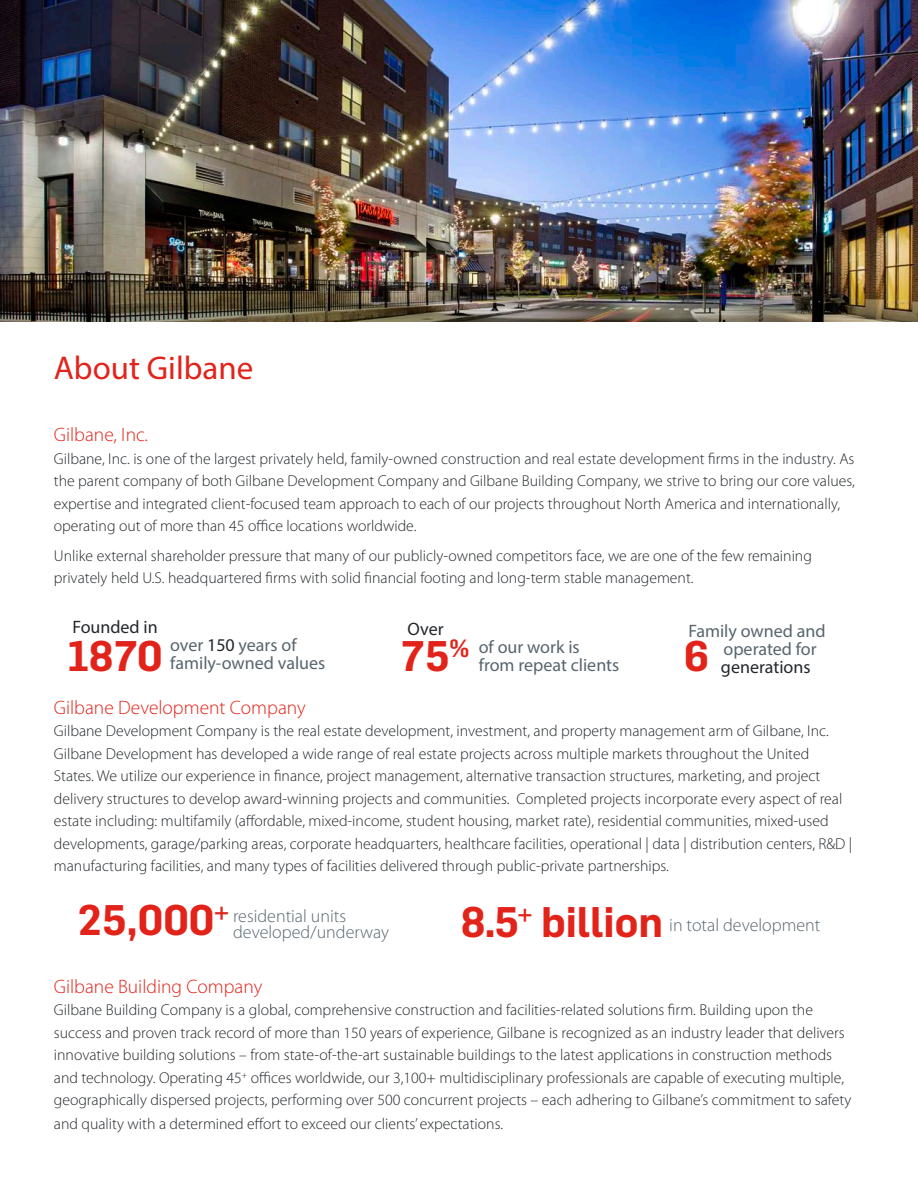
<style>
.page{position:relative;width:918px;height:1188px;background:#fff}
.page>*{position:absolute;margin:0;border:0;box-sizing:border-box;transform-origin:0 0}
.t1{font:600 42px "Flama";color:#e2231a}
.t2{font:33px "Myriad Pro";color:#e2231a}
.t3{font:600 24.45px "Flama";color:#e2231a}
.Brochure-Interior_Bo{font:300 19.5px "Myriad Pro";color:#e2231a}
.Brochure-Interior_Su{font:300 19.5px "Myriad Pro";color:#e2231a}
.t4{font:18px/18px "Myriad Pro";color:#58656e}
.Body_standard{font:300 18px/15.8px "Myriad Pro";color:#58656e}
.t5{font:18px "Myriad Pro";color:#23272b}
.Brochure-Interior_Bo-2{font:300 15.75px/22.5px "Myriad Pro";color:#23272b}
.s1{color:#23272b}
</style>
<div class="page">
<img style="left:0;top:0;width:918px;height:321px">
<p class="t2" style="left:54px;top:348px;width:201px">About Gilbane</p>
<p class="Brochure-Interior_Su" style="left:54px;top:423px;width:96px">Gilbane, Inc.</p>
<p class="Brochure-Interior_Bo-2" style="left:54px;top:447px;width:803px">Gilbane, Inc. is one of the largest privately held, family-owned construction and real estate development firms in the industry. As the parent company of both Gilbane Development Company and Gilbane Building Company, we strive to bring our core values, expertise and integrated client-focused team approach to each of our projects throughout North America and internationally, operating out of more than 45 office locations worldwide.</p>
<p class="Brochure-Interior_Bo-2" style="left:54px;top:544px;width:760px">Unlike external shareholder pressure that many of our publicly-owned competitors face, we are one of the few remaining privately held U.S. headquartered firms with solid financial footing and long-term stable management.</p>
<p class="t5" style="left:72px;top:615px;width:87px">Founded in</p>
<p class="t1" style="left:68px;top:624px;width:97px">1870</p>
<p class="t4" style="left:170px;top:636px;width:157px">over <span class="s1">150</span> years of family-owned values</p>
<p class="t5" style="left:408px;top:618px;width:38px">Over</p>
<p class="t4" style="left:688px;top:621px;width:139px">Family owned and</p>
<p class="t4" style="left:724px;top:639px;width:95px">operated for</p>
<p class="t3" style="left:449px;top:630px;width:21px">%</p>
<p class="t4" style="left:479px;top:637px;width:142px">of our work is from repeat clients</p>
<p class="t1" style="left:401px;top:624px;width:50px">75</p>
<p class="t1" style="left:684px;top:625px;width:26px">6</p>
<p class="t5" style="left:721px;top:655px;width:91px">generations</p>
<p class="Brochure-Interior_Bo" style="left:54px;top:695px;width:253px">Gilbane Development Company</p>
<p class="Brochure-Interior_Bo-2" style="left:54px;top:719px;width:800px">Gilbane Development Company is the real estate development, investment, and property management arm of Gilbane, Inc.<br>Gilbane Development has developed a wide range of real estate projects across multiple markets throughout the United States. We utilize our experience in finance, project management, alternative transaction structures, marketing, and project delivery structures to develop award-winning projects and communities. Completed projects incorporate every aspect of real estate including: multifamily (affordable, mixed-income, student housing, market rate), residential communities, mixed-used developments, garage/parking areas, corporate headquarters, healthcare facilities, operational | data | distribution centers, R&amp;D | manufacturing facilities, and many types of facilities delivered through public-private partnerships.</p>
<p class="t1" style="left:78px;top:889px;width:153px">25,000<sup>+</sup></p>
<p class="Body_standard" style="left:233px;top:908px;width:158px">residential units developed/underway</p>
<p class="t1" style="left:461px;top:890px;width:204px">8.5<sup>+</sup> billion</p>
<p class="Body_standard" style="left:669px;top:917px;width:153px">in total development</p>
<p class="Brochure-Interior_Bo" style="left:54px;top:975px;width:210px">Gilbane Building Company</p>
<p class="Brochure-Interior_Bo-2" style="left:54px;top:999px;width:799px">Gilbane Building Company is a global, comprehensive construction and facilities-related solutions firm. Building upon the success and proven track record of more than 150 years of experience, Gilbane is recognized as an industry leader that delivers innovative building solutions – from state-of-the-art sustainable buildings to the latest applications in construction methods and technology. Operating 45<sup>+</sup> offices worldwide, our 3,100+ multidisciplinary professionals are capable of executing multiple, geographically dispersed projects, performing over 500 concurrent projects – each adhering to Gilbane’s commitment to safety</p>
<p class="Brochure-Interior_Bo-2" style="left:54px;top:1113px;width:451px">and quality with a determined effort to exceed our clients’ expectations.</p>
</div>
